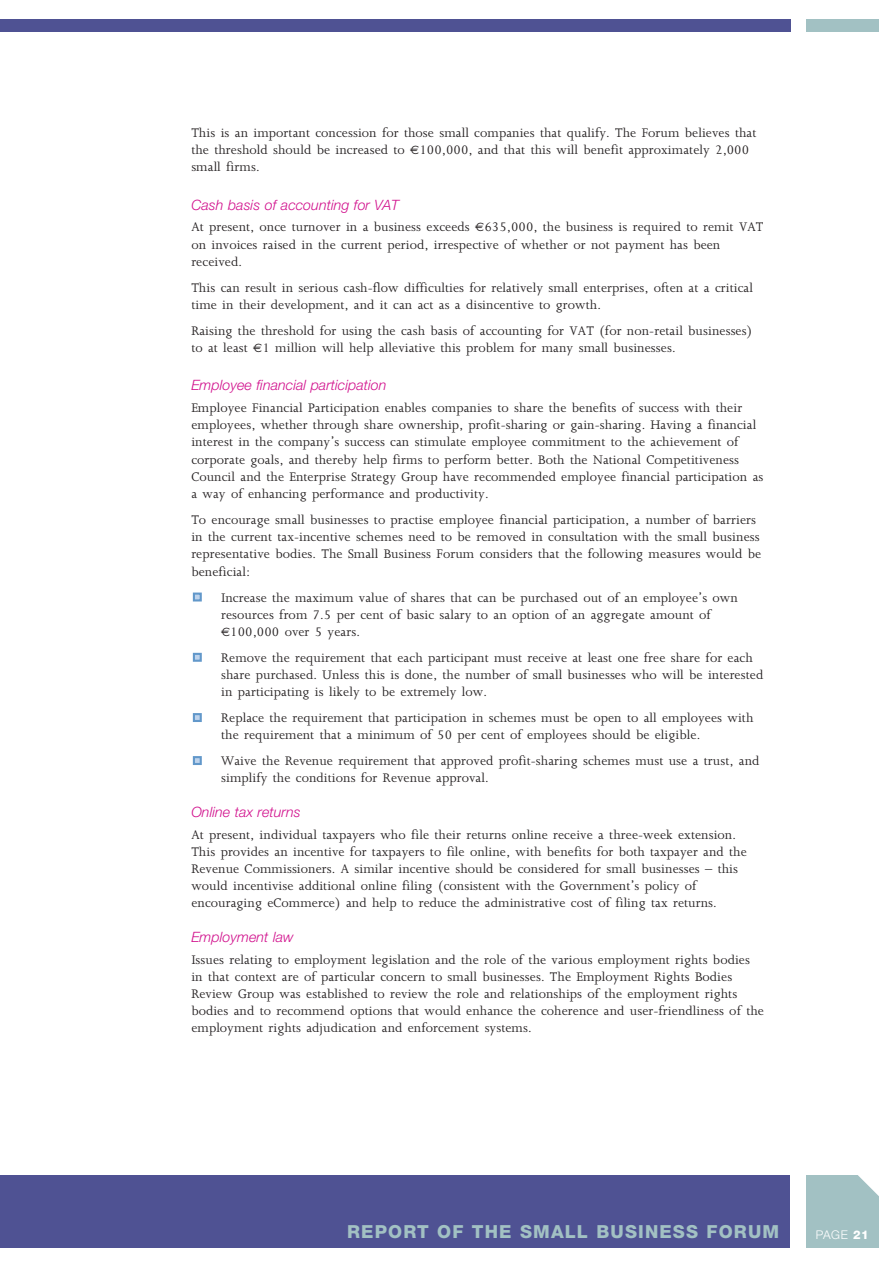
<style>
.page{position:relative;width:893px;height:1263px;background:#fff}
.page>*{position:absolute;margin:0;border:0;box-sizing:border-box;transform-origin:0 0}
.t1{font:800 18px "Helvetica Neue";letter-spacing:.065em;color:#a2c1c3}
.t2{font:14.25px/17.2px "M Joanna";letter-spacing:.005em;color:#231f20}
.t3{font:italic 300 14.25px "Helvetica Neue";letter-spacing:.005em;color:#d10f8c}
.t4{font:300 12px "Helvetica Neue";color:#fff}
.s1{font-family:"Euro Sans";font-size:12.15px}
.s2{font-weight:800}
</style>
<div class="page">
<div style="left:0;top:1175px;width:790px;height:73px;background:#4f5293"></div>
<div style="left:194px;top:757px;width:7px;height:7px;background:#bed3ec"></div>
<div style="left:194px;top:714px;width:7px;height:7px;background:#bed3ec"></div>
<div style="left:194px;top:654px;width:7px;height:7px;background:#bed3ec"></div>
<div style="left:194px;top:594px;width:7px;height:6px;background:#bed3ec"></div>
<div style="left:807px;top:19px;width:72px;height:12px;background:#a2c1c3"></div>
<div style="left:0;top:19px;width:790px;height:12px;background:#4f5293"></div>
<div style="left:193px;top:592px;width:9px;height:9px;border:2px solid #6298ca"></div>
<div style="left:193px;top:653px;width:9px;height:9px;border:2px solid #6298ca"></div>
<div style="left:193px;top:713px;width:9px;height:9px;border:2px solid #6298ca"></div>
<div style="left:193px;top:756px;width:9px;height:9px;border:2px solid #6298ca"></div>
<div style="left:806px;top:1175px;width:72px;height:73px;background:#a2c1c3"></div>
<svg style="left:858px;top:1175px;width:21px;height:21px"></svg>
<p class="t2" style="left:191px;top:126px;width:567px">This is an important concession for those small companies that qualify. The Forum believes that the threshold should be increased to <span class="s1">€</span>100,000, and that this will benefit approximately 2,000 small firms.</p>
<p class="t3" style="left:191px;top:200px;width:209px">Cash basis of accounting for VAT</p>
<p class="t2" style="left:191px;top:220px;width:573px">At present, once turnover in a business exceeds <span class="s1">€</span>635,000, the business is required to remit VAT on invoices raised in the current period, irrespective of whether or not payment has been received.</p>
<p class="t2" style="left:191px;top:281px;width:563px">This can result in serious cash-flow difficulties for relatively small enterprises, often at a critical time in their development, and it can act as a disincentive to growth.</p>
<p class="t2" style="left:191px;top:324px;width:563px">Raising the threshold for using the cash basis of accounting for VAT (for non-retail businesses) to at least <span class="s1">€</span>1 million will help alleviative this problem for many small businesses.</p>
<p class="t3" style="left:191px;top:380px;width:197px">Employee financial participation</p>
<p class="t2" style="left:191px;top:401px;width:574px">Employee Financial Participation enables companies to share the benefits of success with their employees, whether through share ownership, profit-sharing or gain-sharing. Having a financial interest in the company’s success can stimulate employee commitment to the achievement of corporate goals, and thereby help firms to perform better. Both the National Competitiveness Council and the Enterprise Strategy Group have recommended employee financial participation as a way of enhancing performance and productivity.</p>
<p class="t2" style="left:191px;top:513px;width:571px">To encourage small businesses to practise employee financial participation, a number of barriers in the current tax-incentive schemes need to be removed in consultation with the small business representative bodies. The Small Business Forum considers that the following measures would be beneficial:</p>
<p class="t2" style="left:221px;top:590px;width:518px">Increase the maximum value of shares that can be purchased out of an employee’s own resources from 7.5 per cent of basic salary to an option of an aggregate amount of <span class="s1">€</span>100,000 over 5 years.</p>
<p class="t2" style="left:221px;top:651px;width:544px">Remove the requirement that each participant must receive at least one free share for each share purchased. Unless this is done, the number of small businesses who will be interested in participating is likely to be extremely low.</p>
<p class="t2" style="left:221px;top:711px;width:534px">Replace the requirement that participation in schemes must be open to all employees with the requirement that a minimum of 50 per cent of employees should be eligible.</p>
<p class="t2" style="left:221px;top:754px;width:540px">Waive the Revenue requirement that approved profit-sharing schemes must use a trust, and simplify the conditions for Revenue approval.</p>
<p class="t3" style="left:191px;top:807px;width:111px">Online tax returns</p>
<p class="t2" style="left:191px;top:827px;width:557px">At present, individual taxpayers who file their returns online receive a three-week extension.<br>This provides an incentive for taxpayers to file online, with benefits for both taxpayer and the Revenue Commissioners. A similar incentive should be considered for small businesses – this would incentivise additional online filing (consistent with the Government’s policy of encouraging eCommerce) and help to reduce the administrative cost of filing tax returns.</p>
<p class="t3" style="left:191px;top:932px;width:104px">Employment law</p>
<p class="t2" style="left:191px;top:952px;width:574px">Issues relating to employment legislation and the role of the various employment rights bodies in that context are of particular concern to small businesses. The Employment Rights Bodies Review Group was established to review the role and relationships of the employment rights bodies and to recommend options that would enhance the coherence and user-friendliness of the employment rights adjudication and enforcement systems.</p>
<p class="t1" style="left:347px;top:1225px;width:434px">REPORT OF THE SMALL BUSINESS FORUM</p>
<p class="t4" style="left:816px;top:1227px;width:55px">PAGE <span class="s2">21</span></p>
</div>
